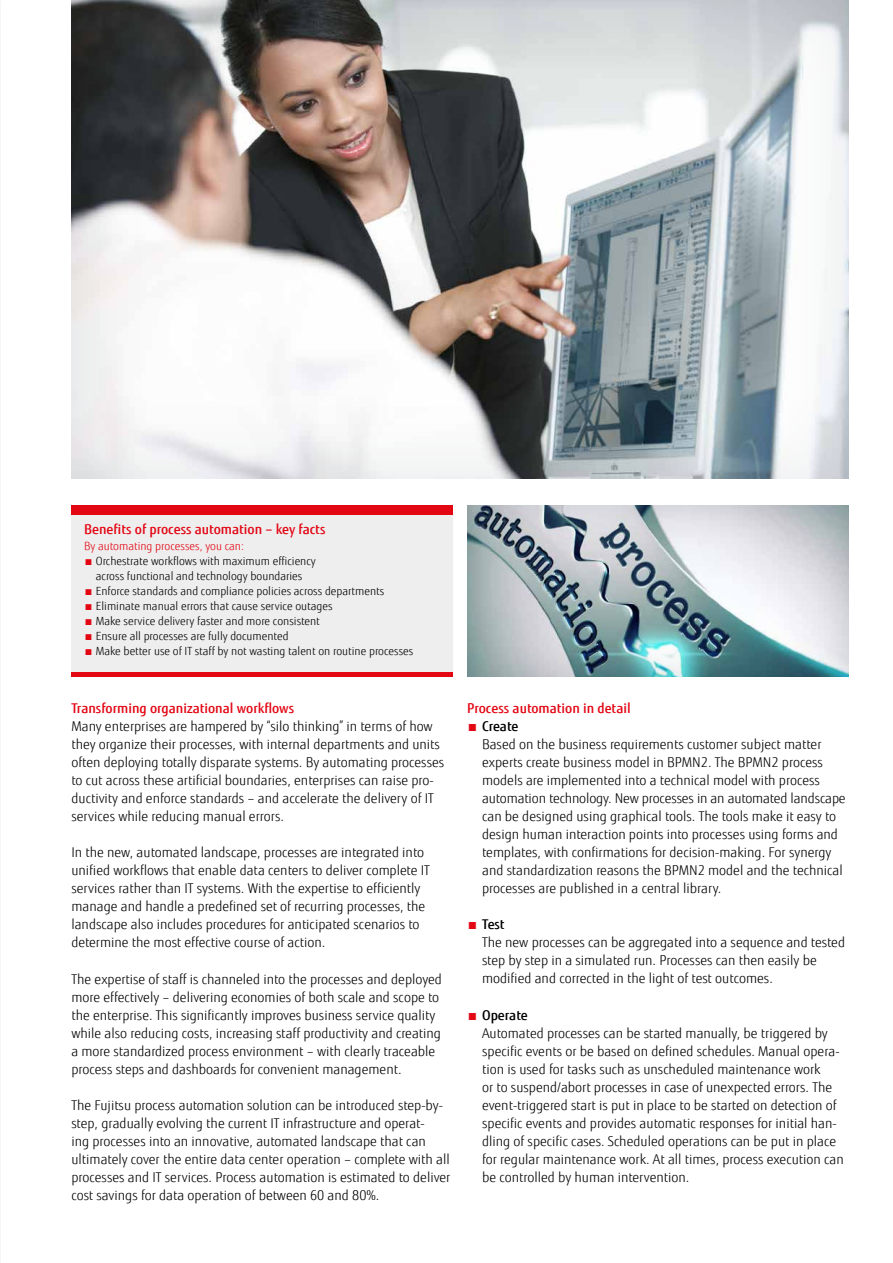
<style>
.page{position:relative;width:893px;height:1263px;background:#fff}
.page>*{position:absolute;margin:0;border:0;box-sizing:border-box;transform-origin:0 0}
.t1{font:300 13.5px/18px "Fujitsu Sans";color:#000}
.t2{font:500 13.5px "Fujitsu Sans";color:#e30613}
.t3{font:300 11.25px/15px "Fujitsu Sans";color:#000;text-align:center}
.t4{font:300 11.25px "Fujitsu Sans";color:#e30613}
.s1{color:#e30613}
.s2{font-weight:500;color:#e30613}
.s3{font-weight:500}
</style>
<div class="page">
<div style="left:466px;top:504px;width:384px;height:174px;background:#d4d7db;opacity:.75"></div>
<div style="left:71px;top:0;width:779px;height:481px;background:#d4d7db;opacity:.5"></div>
<div style="left:71px;top:505px;width:381px;height:172px;background:#eee"></div>
<div style="left:71px;top:505px;width:381px;height:9px;background:#e30613"></div>
<hr style="left:71px;top:672px;width:381px;height:4px;background:#e30613">
<p class="t2" style="left:84px;top:521px;width:243px">Benefits of process automation – key facts</p>
<p class="t4" style="left:84px;top:540px;width:161px">By automating processes, you can:</p>
<p class="t3" style="left:84px;top:554px;width:233px"><span class="s1">■</span> Orchestrate workflows with maximum efficiency across functional and technology boundaries</p>
<p class="t3" style="left:84px;top:584px;width:302px"><span class="s1">■</span> Enforce standards and compliance policies across departments</p>
<p class="t3" style="left:84px;top:599px;width:250px"><span class="s1">■</span> Eliminate manual errors that cause service outages</p>
<p class="t3" style="left:84px;top:614px;width:237px"><span class="s1">■</span> Make service delivery faster and more consistent</p>
<p class="t3" style="left:84px;top:629px;width:206px"><span class="s1">■</span> Ensure all processes are fully documented</p>
<p class="t3" style="left:84px;top:644px;width:331px"><span class="s1">■</span> Make better use of IT staff by not wasting talent on routine processes</p>
<p class="t2" style="left:71px;top:700px;width:224px">Transforming organizational workflows</p>
<p class="t1" style="left:71px;top:717px;width:374px">Many enterprises are hampered by “silo thinking” in terms of how they organize their processes, with internal departments and units often deploying totally disparate systems. By automating processes to cut across these artificial boundaries, enterprises can raise pro&shy;ductivity and enforce standards – and accelerate the delivery of IT services while reducing manual errors.</p>
<p class="t1" style="left:71px;top:843px;width:360px">In the new, automated landscape, processes are integrated into unified workflows that enable data centers to deliver complete IT services rather than IT systems. With the expertise to efficiently manage and handle a predefined set of recurring processes, the landscape also includes procedures for anticipated scenarios to determine the most effective course of action.</p>
<p class="t1" style="left:71px;top:970px;width:372px">The expertise of staff is channeled into the processes and deployed more effectively – delivering economies of both scale and scope to the enterprise. This significantly improves business service quality while also reducing costs, increasing staff productivity and creating a more standardized process environment – with clearly traceable process steps and dashboards for convenient management.</p>
<p class="t1" style="left:71px;top:1096px;width:380px">The Fujitsu process automation solution can be introduced step-by&shy;step, gradually evolving the current IT infrastructure and operat-<br>ing processes into an innovative, automated landscape that can ultimately cover the entire data center operation – complete with all processes and IT services. Process automation is estimated to deliver cost savings for data operation of between 60 and 80%.</p>
<p class="t2" style="left:467px;top:699px;width:165px">Process automation in detail</p>
<p class="t1" style="left:482px;top:717px;width:365px;text-indent:-15px"><span class="s2">■</span> <span class="s3">Create<br></span>Based on the business requirements customer subject matter experts create business model in BPMN2. The BPMN2 process models are implemented into a technical model with process automation technology. New processes in an automated landscape can be designed using graphical tools. The tools make it easy to design human interaction points into processes using forms and templates, with confirmations for decision-making. For synergy and standardization reasons the BPMN2 model and the technical processes are published in a central library.</p>
<p class="t1" style="left:482px;top:916px;width:364px;text-indent:-15px"><span class="s2">■</span> <span class="s3">Test<br></span>The new processes can be aggregated into a sequence and tested step by step in a simulated run. Processes can then easily be modified and corrected in the light of test outcomes.</p>
<p class="t1" style="left:482px;top:1006px;width:363px;text-indent:-15px"><span class="s2">■</span> <span class="s3">Operate<br></span>Automated processes can be started manually, be triggered by specific events or be based on defined schedules. Manual opera&shy;tion is used for tasks such as unscheduled maintenance work<br>or to suspend/abort processes in case of unexpected errors. The event-triggered start is put in place to be started on detection of specific events and provides automatic responses for initial han&shy;dling of specific cases. Scheduled operations can be put in place for regular maintenance work. At all times, process execution can be controlled by human intervention.</p>
</div>
